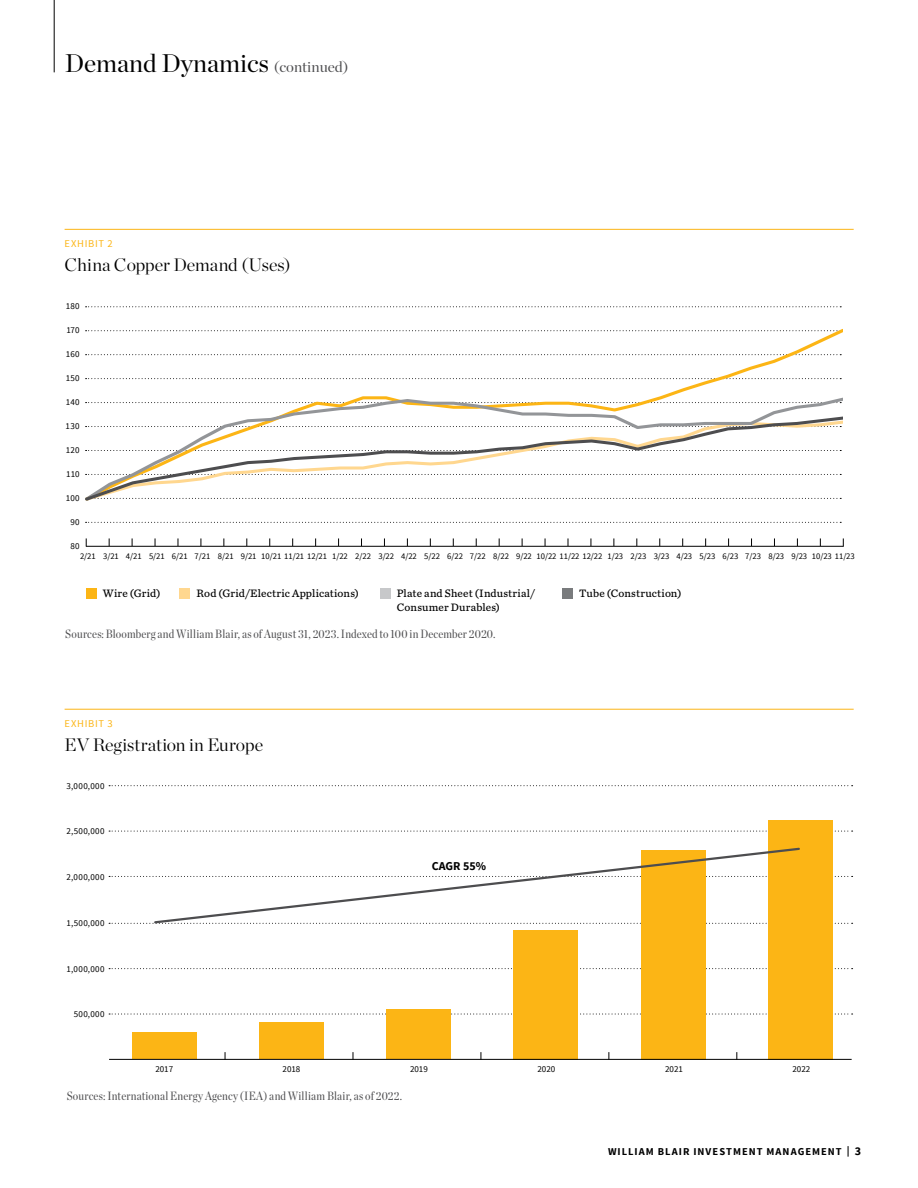
<style>
.page{position:relative;width:918px;height:1188px;background:#fff}
.page>*{position:absolute;margin:0;border:0;box-sizing:border-box;transform-origin:0 0}
.t1{font:25.5px "Chronicle Display";color:#000}
.t2{font:300 18px "Chronicle Display";color:#000}
.t3{font:12px "Chronicle Disp Cond";letter-spacing:.015em;color:#4d4d4f}
.t4{font:700 12px "Source Sans Pro";color:#000}
.t5{font:11.25px/13.5px "Chronicle Text G4";letter-spacing:.02em;color:#000}
.t6{font:700 10.5px "Source Sans Pro";letter-spacing:.095em;color:#000}
.t7{font:10.5px "Source Sans Pro";letter-spacing:.07em;color:#fcb515}
.t8{font:9px "Source Sans Pro";letter-spacing:.03em;color:#000}
.t9{font:8.7px "Source Sans Pro";letter-spacing:-.005em;color:#000}
.s1{font-size:15px;color:#4d4d4f}
.s2{font-size:12px}
</style>
<div class="page">
<hr style="left:54px;top:0;width:1px;height:72px;background:#000">
<hr style="left:65px;top:229px;width:789px;height:1px;background:#fcb515">
<hr style="left:65px;top:709px;width:789px;height:1px;background:#fcb515">
<svg style="left:86px;top:306px;width:755px;height:1px"></svg>
<hr style="left:86px;top:546px;width:757px;height:1px;background:#000">
<div style="left:86px;top:588px;width:11px;height:11px;background:#fcb515"></div>
<div style="left:179px;top:588px;width:11px;height:11px;background:#ffd78f"></div>
<div style="left:380px;top:588px;width:11px;height:11px;background:#c7c8ca"></div>
<div style="left:562px;top:588px;width:11px;height:11px;background:#797b7d"></div>
<svg style="left:86px;top:522px;width:755px;height:1px"></svg>
<svg style="left:85px;top:329px;width:758px;height:66px"></svg>
<svg style="left:85px;top:395px;width:758px;height:20px"></svg>
<svg style="left:85px;top:415px;width:758px;height:86px"></svg>
<svg style="left:109px;top:876px;width:744px;height:1px"></svg>
<svg style="left:109px;top:968px;width:744px;height:1px"></svg>
<svg style="left:109px;top:923px;width:744px;height:1px"></svg>
<svg style="left:109px;top:1014px;width:744px;height:1px"></svg>
<svg style="left:109px;top:831px;width:744px;height:1px"></svg>
<svg style="left:109px;top:785px;width:744px;height:1px"></svg>
<div style="left:132px;top:1032px;width:65px;height:27px;background:#fcb515"></div>
<div style="left:259px;top:1023px;width:65px;height:36px;background:#fcb515"></div>
<div style="left:386px;top:1009px;width:65px;height:50px;background:#fcb515"></div>
<div style="left:514px;top:930px;width:64px;height:129px;background:#fcb515"></div>
<div style="left:641px;top:850px;width:64px;height:209px;background:#fcb515"></div>
<div style="left:768px;top:820px;width:65px;height:239px;background:#fcb515"></div>
<hr style="left:109px;top:1059px;width:743px;height:1px;background:#000">
<svg style="left:153px;top:847px;width:647px;height:78px"></svg>
<h1 class="t1" style="left:65px;top:44px;width:285px">Demand Dynamics <span class="s1">(continued)</span></h1>
<p class="t7" style="left:65px;top:237px;width:50px">EXHIBIT 2</p>
<h2 class="t2" style="left:65px;top:251px;width:228px">China Copper Demand (Uses)</h2>
<p class="t8" style="left:66px;top:300px;width:15px">180</p>
<p class="t8" style="left:66px;top:324px;width:15px">170</p>
<p class="t8" style="left:66px;top:348px;width:15px">160</p>
<p class="t8" style="left:66px;top:372px;width:16px">150</p>
<p class="t8" style="left:66px;top:396px;width:15px">140</p>
<p class="t8" style="left:66px;top:420px;width:16px">130</p>
<p class="t8" style="left:66px;top:444px;width:15px">120</p>
<p class="t8" style="left:66px;top:468px;width:15px">110</p>
<p class="t8" style="left:66px;top:492px;width:15px">100</p>
<p class="t8" style="left:70px;top:516px;width:11px">90</p>
<p class="t8" style="left:70px;top:540px;width:11px">80</p>
<p class="t9" style="left:80px;top:551px;width:776px">2/21 3/21 4/21 5/21 6/21 7/21 8/21 9/21 10/21 11/21 12/21 1/22 2/22 3/22 4/22 5/22 6/22 7/22 8/22 9/22 10/22 11/22 12/22 1/23 2/23 3/23 4/23 5/23 6/23 7/23 8/23 9/23 10/23 11/23</p>
<p class="t5" style="left:103px;top:586px;width:59px">Wire (Grid)</p>
<p class="t5" style="left:197px;top:586px;width:164px">Rod (Grid/Electric Applications)</p>
<p class="t5" style="left:397px;top:586px;width:140px">Plate and Sheet (Industrial/<br>Consumer Durables)</p>
<p class="t5" style="left:579px;top:586px;width:104px">Tube (Construction)</p>
<h3 class="t3" style="left:65px;top:625px;width:432px">Sources: Bloomberg and William Blair, as of August 31, 2023. Indexed to 100 in December 2020.</h3>
<p class="t7" style="left:65px;top:717px;width:50px">EXHIBIT 3</p>
<h2 class="t2" style="left:65px;top:731px;width:200px">EV Registration in Europe</h2>
<p class="t8" style="left:66px;top:780px;width:40px">3,000,000</p>
<p class="t8" style="left:66px;top:826px;width:40px">2,500,000</p>
<p class="t8" style="left:66px;top:871px;width:40px">2,000,000</p>
<p class="t8" style="left:66px;top:917px;width:40px">1,500,000</p>
<p class="t8" style="left:66px;top:963px;width:40px">1,000,000</p>
<p class="t8" style="left:74px;top:1009px;width:32px">500,000</p>
<h3 class="t4" style="left:432px;top:858px;width:56px">CAGR 55%</h3>
<p class="t8" style="left:155px;top:1063px;width:19px">2017</p>
<p class="t8" style="left:283px;top:1063px;width:19px">2018</p>
<p class="t8" style="left:410px;top:1063px;width:19px">2019</p>
<p class="t8" style="left:537px;top:1063px;width:19px">2020</p>
<p class="t8" style="left:665px;top:1063px;width:19px">2021</p>
<p class="t8" style="left:792px;top:1063px;width:19px">2022</p>
<h3 class="t3" style="left:67px;top:1086px;width:337px">Sources: International Energy Agency (IEA) and William Blair, as of 2022.</h3>
<p class="t6" style="left:608px;top:1144px;width:255px">WILLIAM BLAIR INVESTMENT MANAGEMENT | <span class="s2">3</span></p>
</div>
